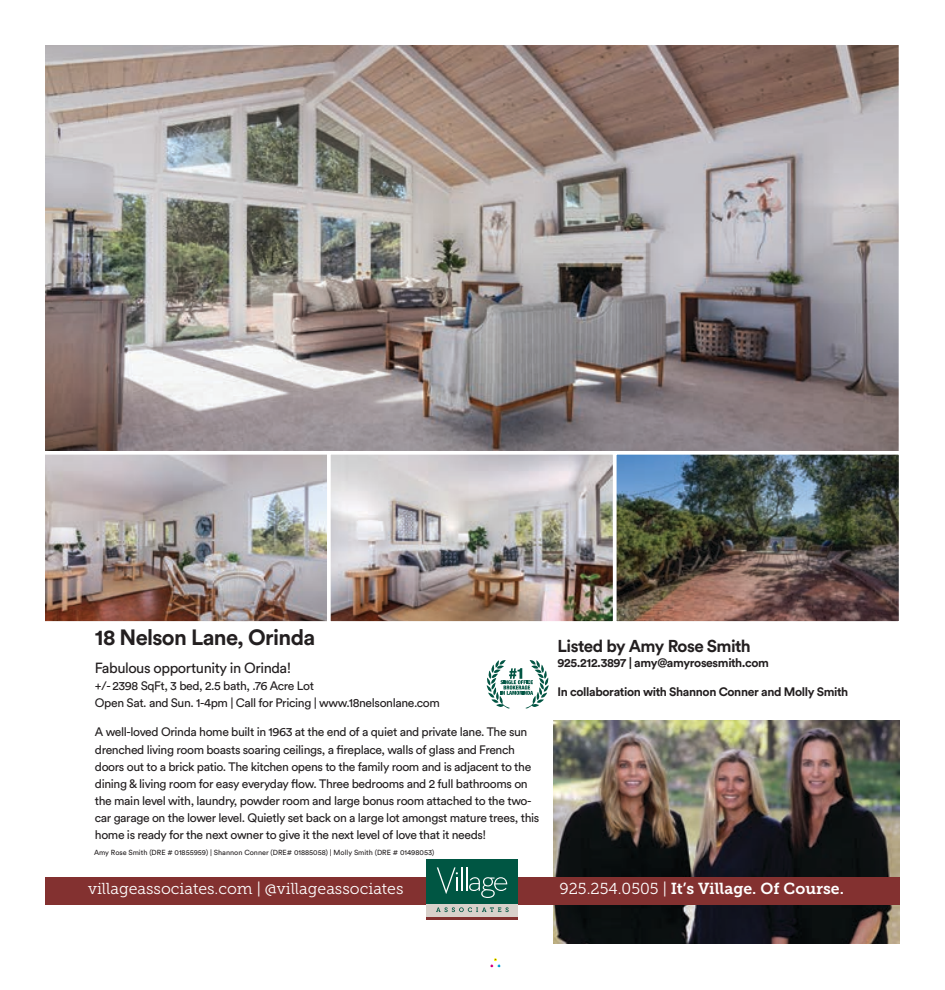
<style>
.page{position:relative;width:945px;height:990px;background:#fff}
.page>*{position:absolute;margin:0;border:0;box-sizing:border-box;transform-origin:0 0}
.t1{font:700 21.88px "Circular Pro";letter-spacing:-.03em;color:#231f20}
.t2{font:700 17px "Circular Pro";letter-spacing:-.03em;color:#231f20}
.t3{font:15.88px "Museo Slab 300";color:#fff}
.t4{font:15.88px "Museo Slab 700";color:#fff}
.t5{font:14.62px "Circular Pro";letter-spacing:-.03em;color:#231f20}
.t6{font:12.12px/17px "Circular Pro";letter-spacing:-.03em;color:#231f20}
.t7{font:700 12.12px "Circular Pro";letter-spacing:-.03em;color:#231f20}
.t8{font:7.25px "Circular Pro";color:#231f20}
.s1{font-family:"Museo Slab 300"}
</style>
<div class="page">
<div style="left:490px;top:958px;width:11px;height:10px;border:1px solid #fff"></div>
<img style="left:332px;top:456px;width:280px;height:164px">
<img style="left:45px;top:45px;width:854px;height:406px">
<img style="left:45px;top:454px;width:282px;height:168px">
<div style="left:327px;top:451px;width:290px;height:174px;border:4px solid #fff"></div>
<img style="left:613px;top:451px;width:286px;height:174px">
<img style="left:553px;top:720px;width:347px;height:224px">
<div style="left:45px;top:877px;width:855px;height:27px;background:#833130"></div>
<div style="left:426px;top:903px;width:92px;height:15px;background:#d8d1cb"></div>
<div style="left:426px;top:859px;width:92px;height:45px;background:#005643"></div>
<hr style="left:426px;top:917px;width:92px;height:2px;background:#833130">
<svg style="left:436px;top:907px;width:73px;height:5px"></svg>
<svg style="left:437px;top:867px;width:70px;height:31px"></svg>
<svg style="left:487px;top:660px;width:62px;height:49px"></svg>
<h1 class="t1" style="left:95px;top:622px;width:222px">18 Nelson Lane, Orinda</h1>
<p class="t5" style="left:95px;top:658px;width:198px">Fabulous opportunity in Orinda!</p>
<p class="t6" style="left:95px;top:677px;width:347px">+/- 2398 SqFt, 3 bed, 2.5 bath, .76 Acre Lot<br>Open Sat. and Sun. 1-4pm | Call for Pricing | www.18nelsonlane.com</p>
<p class="t6" style="left:95px;top:723px;width:446px">A well-loved Orinda home built in 1963 at the end of a quiet and private lane. The sun drenched living room boasts soaring ceilings, a fireplace, walls of glass and French doors out to a brick patio. The kitchen opens to the family room and is adjacent to the dining &amp; living room for easy everyday flow. Three bedrooms and 2 full bathrooms on the main level with, laundry, powder room and large bonus room attached to the two&shy;car garage on the lower level. Quietly set back on a large lot amongst mature trees, this home is ready for the next owner to give it the next level of love that it needs!</p>
<h2 class="t2" style="left:558px;top:634px;width:195px">Listed by Amy Rose Smith</h2>
<p class="t7" style="left:558px;top:654px;width:213px">925.212.3897 | amy@amyrosesmith.com</p>
<p class="t7" style="left:558px;top:683px;width:292px">In collaboration with Shannon Conner and Molly Smith</p>
<p class="t8" style="left:94px;top:847px;width:342px">Amy Rose Smith (DRE # 01855959) | Shannon Conner (DRE# 01885058) | Molly Smith (DRE # 01498053)</p>
<h3 class="t3" style="left:88px;top:880px;width:317px">villageassociates.com | @villageassociates</h3>
<h3 class="t4" style="left:559px;top:880px;width:286px"><span class="s1">925.254.0505 |</span> It’s Village. Of Course.</h3>
</div>
